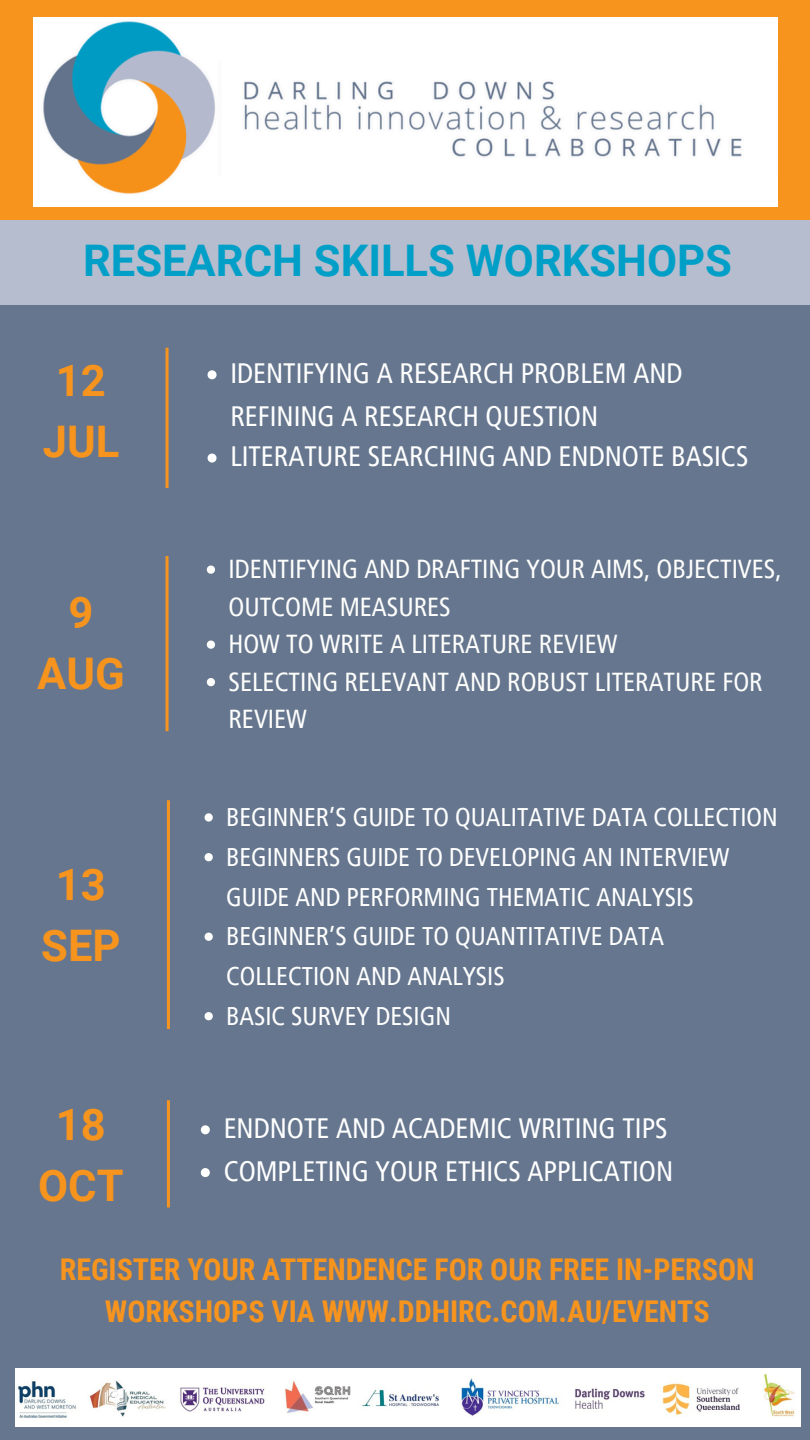
<style>
.page{position:relative;width:810px;height:1440px;background:#65768e}
.page>*{position:absolute;margin:0;border:0;box-sizing:border-box;transform-origin:0 0}
.t1{font:700 43.6px "Roboto";color:#009fc8}
.t2{font:700 43.6px/60.8px "Roboto";color:#f7941e;text-align:center}
.t3{font:700 30px/42px "Roboto Condensed";color:#f7941e;text-align:center}
.t4{font:condensed 28px/42.8px "Frutiger LT Pro";color:#fff}
.t5{font:condensed 26px/37.5px "Frutiger LT Pro";color:#fdfdfc}
.t6{font:condensed 25.5px/39.8px "Frutiger LT Pro";color:#fff}
</style>
<div class="page">
<div style="left:0;top:0;width:810px;height:226px;background:#f7941e"></div>
<hr style="left:166px;top:556px;width:3px;height:175px;background:#f7941e">
<hr style="left:167px;top:800px;width:3px;height:229px;background:#f7941e">
<hr style="left:167px;top:1100px;width:3px;height:108px;background:#f7941e">
<img style="left:15px;top:1369px;width:785px;height:57px">
<img style="left:33px;top:17px;width:744px;height:189px">
<div style="left:0;top:220px;width:810px;height:84px;background:#b6bdce"></div>
<svg style="left:207px;top:566px;width:8px;height:8px"></svg>
<svg style="left:207px;top:641px;width:8px;height:8px"></svg>
<svg style="left:207px;top:678px;width:8px;height:8px"></svg>
<svg style="left:208px;top:370px;width:9px;height:9px"></svg>
<svg style="left:208px;top:454px;width:9px;height:9px"></svg>
<hr style="left:166px;top:348px;width:3px;height:140px;background:#f7941e">
<svg style="left:205px;top:813px;width:8px;height:9px"></svg>
<svg style="left:205px;top:853px;width:8px;height:8px"></svg>
<svg style="left:205px;top:933px;width:8px;height:8px"></svg>
<svg style="left:205px;top:1012px;width:8px;height:8px"></svg>
<svg style="left:201px;top:1125px;width:9px;height:9px"></svg>
<svg style="left:201px;top:1168px;width:9px;height:9px"></svg>
<h1 class="t1" style="left:83px;top:236px;width:650px">RESEARCH SKILLS WORKSHOPS</h1>
<h1 class="t2" style="left:43px;top:351px;width:78px">12<br>JUL</h1>
<p class="t2" style="left:37px;top:582px;width:89px">9<br>AUG</p>
<p class="t2" style="left:41px;top:855px;width:81px">13<br>SEP</p>
<p class="t2" style="left:38px;top:1095px;width:87px">18<br>OCT</p>
<p class="t4" style="left:230px;top:352px;width:454px">IDENTIFYING A RESEARCH PROBLEM AND<br>REFINING A RESEARCH QUESTION</p>
<p class="t4" style="left:230px;top:435px;width:520px">LITERATURE SEARCHING AND ENDNOTE BASICS</p>
<h1 class="t5" style="left:228px;top:550px;width:555px">IDENTIFYING AND DRAFTING YOUR AIMS, OBJECTIVES,<br>OUTCOME MEASURES</h1>
<p class="t5" style="left:228px;top:625px;width:390px">HOW TO WRITE A LITERATURE REVIEW</p>
<p class="t5" style="left:228px;top:663px;width:536px">SELECTING RELEVANT AND ROBUST LITERATURE FOR<br>REVIEW</p>
<p class="t6" style="left:226px;top:797px;width:553px">BEGINNER’S GUIDE TO QUALITATIVE DATA COLLECTION</p>
<h1 class="t6" style="left:226px;top:837px;width:505px">BEGINNERS GUIDE TO DEVELOPING AN INTERVIEW<br>GUIDE AND PERFORMING THEMATIC ANALYSIS</h1>
<p class="t6" style="left:226px;top:916px;width:439px">BEGINNER’S GUIDE TO QUANTITATIVE DATA<br>COLLECTION AND ANALYSIS</p>
<p class="t6" style="left:226px;top:996px;width:226px">BASIC SURVEY DESIGN</p>
<h2 class="t4" style="left:224px;top:1107px;width:445px">ENDNOTE AND ACADEMIC WRITING TIPS</h2>
<p class="t4" style="left:224px;top:1149px;width:451px">COMPLETING YOUR ETHICS APPLICATION</p>
<p class="t3" style="left:60px;top:1249px;width:696px">REGISTER YOUR ATTENDENCE FOR OUR FREE IN-PERSON<br>WORKSHOPS VIA WWW.DDHIRC.COM.AU/EVENTS</p>
</div>
